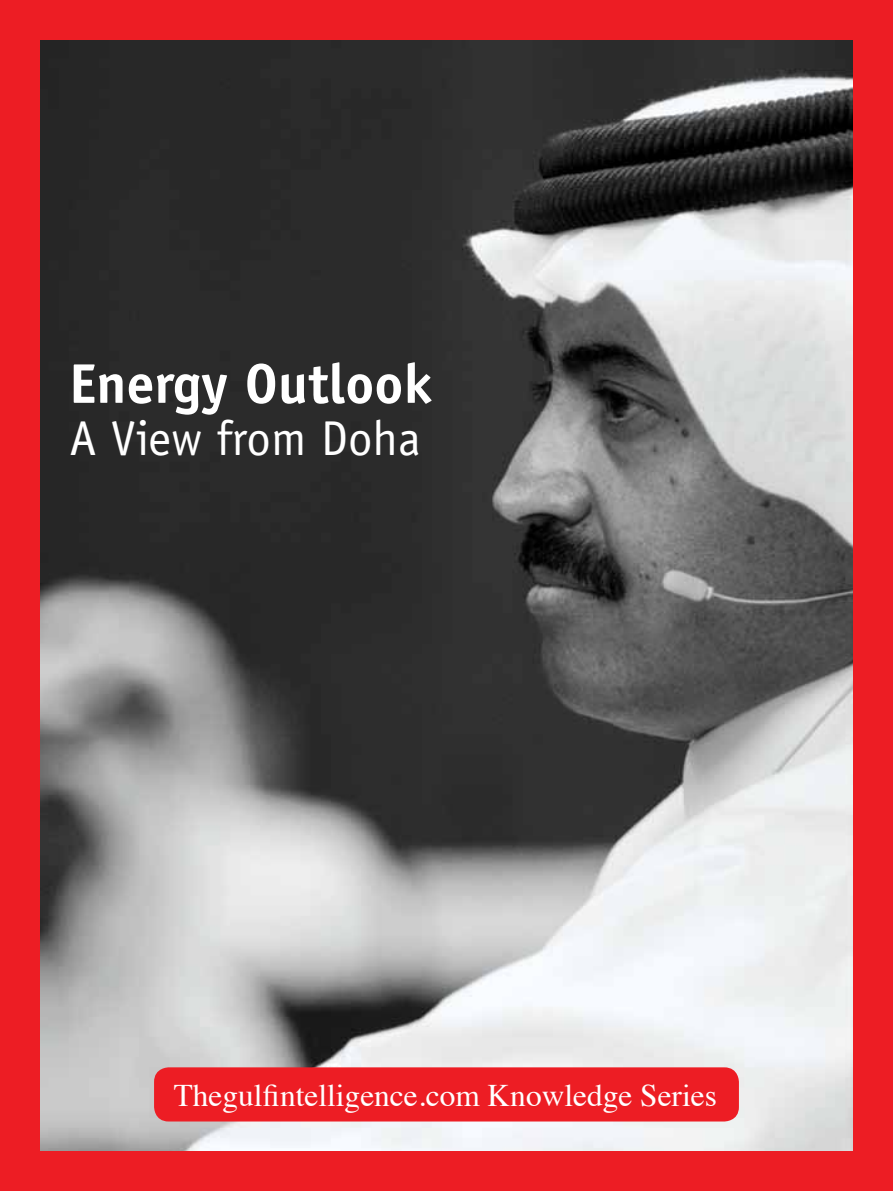
<style>
.page{position:relative;width:893px;height:1191px;background:#fff}
.page>*{position:absolute;margin:0;border:0;box-sizing:border-box;transform-origin:0 0}
.t1{font:700 56px "Officina Sans Std";color:#fff}
.t2{font:49px "Officina Sans Std";color:#fff}
.t3{font:31.32px "Times";color:#fff}
</style>
<div class="page">
<img style="left:40px;top:40px;width:813px;height:1111px">
<div style="left:0;top:0;width:40px;height:1191px;background:#ed1d24"></div>
<div style="left:0;top:0;width:893px;height:40px;background:#ed1d24"></div>
<div style="left:0;top:1151px;width:893px;height:40px;background:#ed1d24"></div>
<div style="left:853px;top:0;width:40px;height:1191px;background:#ed1d24"></div>
<div style="left:154px;top:1067px;width:585px;height:54px;background:#ed1d24;border-radius:15px"></div>
<h1 class="t1" style="left:69px;top:349px;width:364px">Energy Outlook</h1>
<h2 class="t2" style="left:69px;top:410px;width:353px">A View from Doha</h2>
<p class="t3" style="left:174px;top:1065px;width:545px">Thegulfintelligence.com Knowledge Series</p>
</div>
